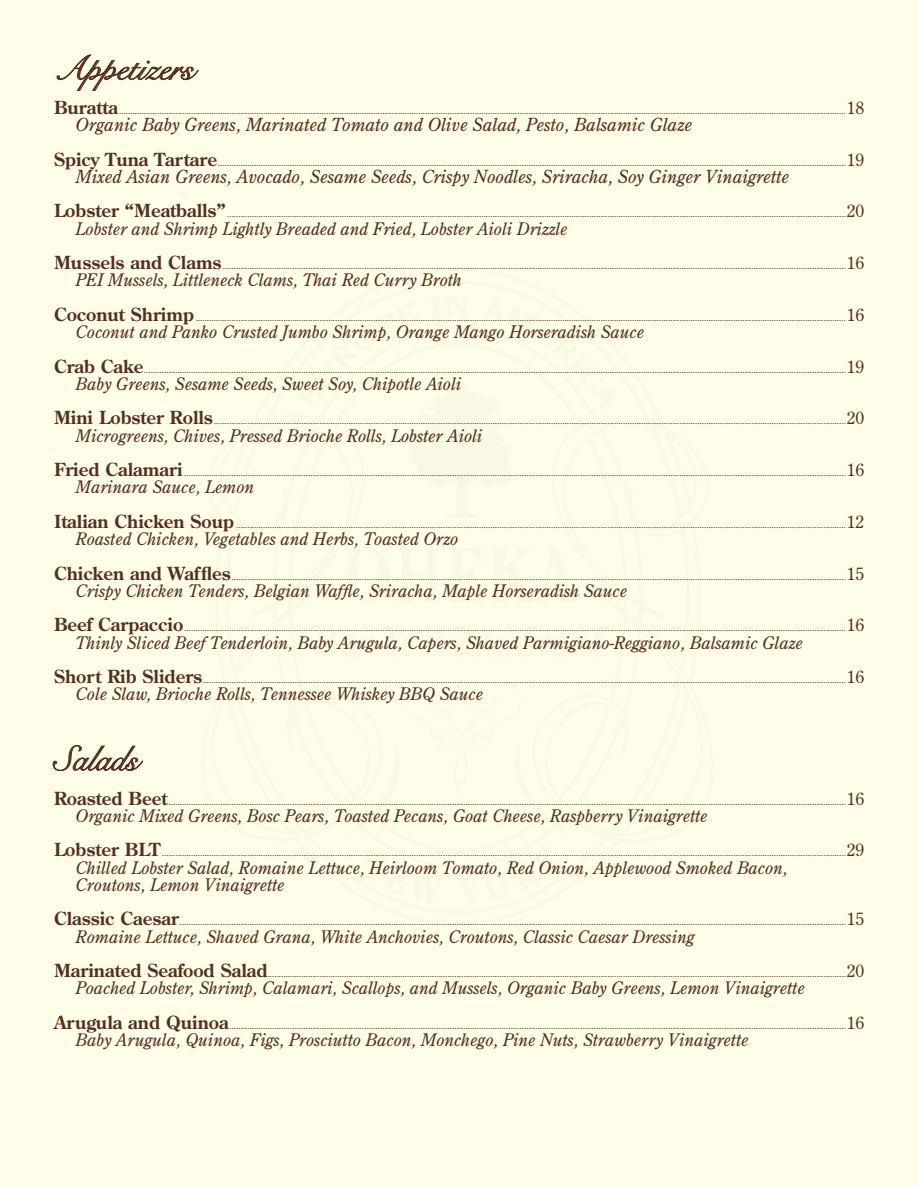
<style>
.page{position:relative;width:918px;height:1188px;background:#fffde9}
.page>*{position:absolute;margin:0;border:0;box-sizing:border-box;transform-origin:0 0}
.t1{font:34.5px "Snell Roundhand Script";color:#552f1d}
.t2{font:italic 18px "Century Old Style Std";color:#552f1d}
.t3{font:italic 17.25px/17.2px "Century Old Style Std";color:#552f1d}
.t4{font:9px "Century Old Style Std";color:#552f1d}
.s1{font-weight:700;font-size:18px}
.s2{font-size:17.25px}
</style>
<div class="page">
<svg style="left:56px;top:54px;width:143px;height:37px"></svg>
<svg style="left:52px;top:745px;width:92px;height:27px"></svg>
<p class="t1" style="left:54px;top:48px;width:141px">Appetizers</p>
<p class="t4" style="left:54px;top:105px;width:811px"><span class="s1">Buratta</span>...................................................................................................................................................................................................................................................................................................................................<span class="s2">18</span></p>
<p class="t2" style="left:76px;top:113px;width:618px">Organic Baby Greens, Marinated Tomato and Olive Salad, Pesto, Balsamic Glaze</p>
<p class="t4" style="left:54px;top:157px;width:811px"><span class="s1">Spicy Tuna Tartare</span>.......................................................................................................................................................................................................................................................................................<span class="s2">19</span></p>
<p class="t2" style="left:76px;top:165px;width:715px">Mixed Asian Greens, Avocado, Sesame Seeds, Crispy Noodles, Sriracha, Soy Ginger Vinaigrette</p>
<p class="t4" style="left:54px;top:208px;width:811px"><span class="s1">Lobster “Meatballs”</span> ...................................................................................................................................................................................................................................................................................<span class="s2">20</span></p>
<p class="t3" style="left:76px;top:220px;width:493px">Lobster and Shrimp Lightly Breaded and Fried, Lobster Aioli Drizzle</p>
<p class="t4" style="left:54px;top:260px;width:811px"><span class="s1">Mussels and Clams</span>.....................................................................................................................................................................................................................................................................................<span class="s2">16</span></p>
<p class="t3" style="left:76px;top:271px;width:388px">PEI Mussels, Littleneck Clams, Thai Red Curry Broth</p>
<p class="t4" style="left:54px;top:312px;width:811px"><span class="s1">Coconut Shrimp</span> .................................................................................................................................................................................................................................................................................................<span class="s2">16</span></p>
<p class="t3" style="left:76px;top:323px;width:570px">Coconut and Panko Crusted Jumbo Shrimp, Orange Mango Horseradish Sauce</p>
<p class="t4" style="left:54px;top:364px;width:811px"><span class="s1">Crab Cake</span>........................................................................................................................................................................................................................................................................................................................<span class="s2">19</span></p>
<p class="t3" style="left:76px;top:375px;width:387px">Baby Greens, Sesame Seeds, Sweet Soy, Chipotle Aioli</p>
<p class="t4" style="left:54px;top:415px;width:811px"><span class="s1">Mini Lobster Rolls</span>.........................................................................................................................................................................................................................................................................................<span class="s2">20</span></p>
<p class="t3" style="left:76px;top:427px;width:408px">Microgreens, Chives, Pressed Brioche Rolls, Lobster Aioli</p>
<p class="t4" style="left:54px;top:467px;width:811px"><span class="s1">Fried Calamari</span> ......................................................................................................................................................................................................................................................................................................<span class="s2">16</span></p>
<p class="t3" style="left:76px;top:478px;width:180px">Marinara Sauce, Lemon</p>
<p class="t4" style="left:54px;top:519px;width:811px"><span class="s1">Italian Chicken Soup</span> ...............................................................................................................................................................................................................................................................................<span class="s2">12</span></p>
<p class="t3" style="left:76px;top:530px;width:384px">Roasted Chicken, Vegetables and Herbs, Toasted Orzo</p>
<p class="t4" style="left:54px;top:571px;width:811px"><span class="s1">Chicken and Waffles</span>.................................................................................................................................................................................................................................................................................<span class="s2">15</span></p>
<p class="t3" style="left:76px;top:582px;width:553px">Crispy Chicken Tenders, Belgian Waffle, Sriracha, Maple Horseradish Sauce</p>
<p class="t4" style="left:54px;top:622px;width:811px"><span class="s1">Beef Carpaccio</span>......................................................................................................................................................................................................................................................................................................<span class="s2">16</span></p>
<p class="t3" style="left:76px;top:634px;width:729px">Thinly Sliced Beef Tenderloin, Baby Arugula, Capers, Shaved Parmigiano-Reggiano, Balsamic Glaze</p>
<p class="t4" style="left:54px;top:674px;width:811px"><span class="s1">Short Rib Sliders</span>..............................................................................................................................................................................................................................................................................................<span class="s2">16</span></p>
<p class="t3" style="left:76px;top:685px;width:409px">Cole Slaw, Brioche Rolls, Tennessee Whiskey BBQ Sauce</p>
<p class="t1" style="left:54px;top:739px;width:86px">Salads</p>
<p class="t4" style="left:54px;top:796px;width:811px"><span class="s1">Roasted Beet</span>.............................................................................................................................................................................................................................................................................................................<span class="s2">16</span></p>
<p class="t3" style="left:76px;top:807px;width:633px">Organic Mixed Greens, Bosc Pears, Toasted Pecans, Goat Cheese, Raspberry Vinaigrette</p>
<p class="t4" style="left:54px;top:847px;width:811px"><span class="s1">Lobster BLT</span>................................................................................................................................................................................................................................................................................................................<span class="s2">29</span></p>
<p class="t3" style="left:76px;top:859px;width:713px">Chilled Lobster Salad, Romaine Lettuce, Heirloom Tomato, Red Onion, Applewood Smoked Bacon,<br>Croutons, Lemon Vinaigrette</p>
<p class="t4" style="left:54px;top:916px;width:811px"><span class="s1">Classic Caesar</span>........................................................................................................................................................................................................................................................................................................<span class="s2">15</span></p>
<p class="t3" style="left:76px;top:928px;width:621px">Romaine Lettuce, Shaved Grana, White Anchovies, Croutons, Classic Caesar Dressing</p>
<p class="t4" style="left:54px;top:968px;width:811px"><span class="s1">Marinated Seafood Salad</span>.................................................................................................................................................................................................................................................................<span class="s2">20</span></p>
<p class="t3" style="left:76px;top:979px;width:731px">Poached Lobster, Shrimp, Calamari, Scallops, and Mussels, Organic Baby Greens, Lemon Vinaigrette</p>
<p class="t4" style="left:54px;top:1020px;width:811px"><span class="s1">Arugula and Quinoa</span>..................................................................................................................................................................................................................................................................................<span class="s2">16</span></p>
<p class="t3" style="left:76px;top:1031px;width:674px">Baby Arugula, Quinoa, Figs, Prosciutto Bacon, Monchego, Pine Nuts, Strawberry Vinaigrette</p>
</div>
